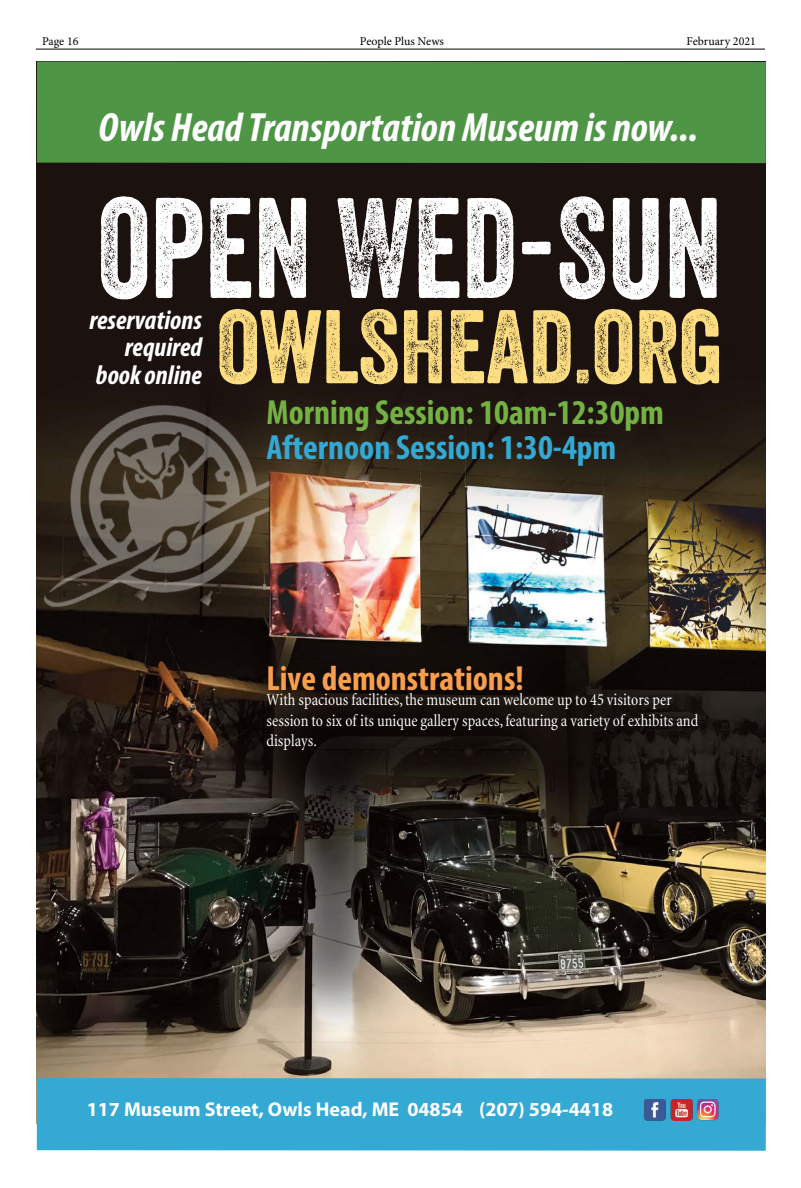
<style>
.page{position:relative;width:801px;height:1188px;background:#fff}
.page>*{position:absolute;margin:0;border:0;box-sizing:border-box;transform-origin:0 0}
.t1{font:138px "Veneer Two";color:#fff;scale:.9 1}
.t2{font:101px "Veneer Two";color:#fede81}
.t3{font:italic 700 condensed 41px "Myriad Pro";color:#fff}
.t4{font:700 condensed 35px "Myriad Pro";color:#73b242}
.t5{font:700 condensed 35px "Myriad Pro";color:#33a9d4}
.t6{font:700 condensed 35px "Myriad Pro";color:#f99e4d}
.t7{font:italic 700 condensed 27px/27.4px "Myriad Pro";color:#fff;text-align:right}
.t8{font:700 20px "Myriad Pro";color:#fff}
.t9{font:condensed 17px/20.4px "Minion";color:#fff;scale:.95 1}
.t10{font:12px "Minion Pro";letter-spacing:-.005em;color:#000}
</style>
<div class="page">
<hr style="left:36px;top:49px;width:729px;height:1px;background:#000">
<img style="left:37px;top:163px;width:729px;height:915px">
<img style="left:36px;top:371px;width:234px;height:254px">
<div style="left:37px;top:61px;width:729px;height:102px;background:#4e9645"></div>
<div style="left:37px;top:1078px;width:729px;height:73px;background:#33a9d4"></div>
<img style="left:643px;top:1099px;width:77px;height:22px">
<p class="t10" style="left:42px;top:33px;width:38px">Page 16</p>
<p class="t10" style="left:360px;top:33px;width:86px">People Plus News</p>
<p class="t10" style="left:687px;top:33px;width:71px">February 2021</p>
<h3 class="t3" style="left:99px;top:102px;width:601px">Owls Head Transportation Museum is now...</h3>
<h1 class="t1" style="left:98px;top:164px;width:695px">OPEN WED-SUN</h1>
<h2 class="t2" style="left:217px;top:285px;width:508px">OWLSHEAD.ORG</h2>
<h3 class="t7" style="left:89px;top:305px;width:114px">reservations required book online</h3>
<h3 class="t4" style="left:267px;top:391px;width:399px">Morning Session: 10am-12:30pm</h3>
<h3 class="t5" style="left:267px;top:426px;width:351px">Afternoon Session: 1:30-4pm</h3>
<h3 class="t6" style="left:267px;top:657px;width:259px">Live demonstrations!</h3>
<p class="t9" style="left:267px;top:690px;width:456px">With spacious facilities, the museum can welcome up to 45 visitors per session to six of its unique gallery spaces, featuring a variety of exhibits and displays.</p>
<p class="t8" style="left:87px;top:1097px;width:528px">117 Museum Street, Owls Head, ME 04854 (207) 594-4418</p>
</div>
